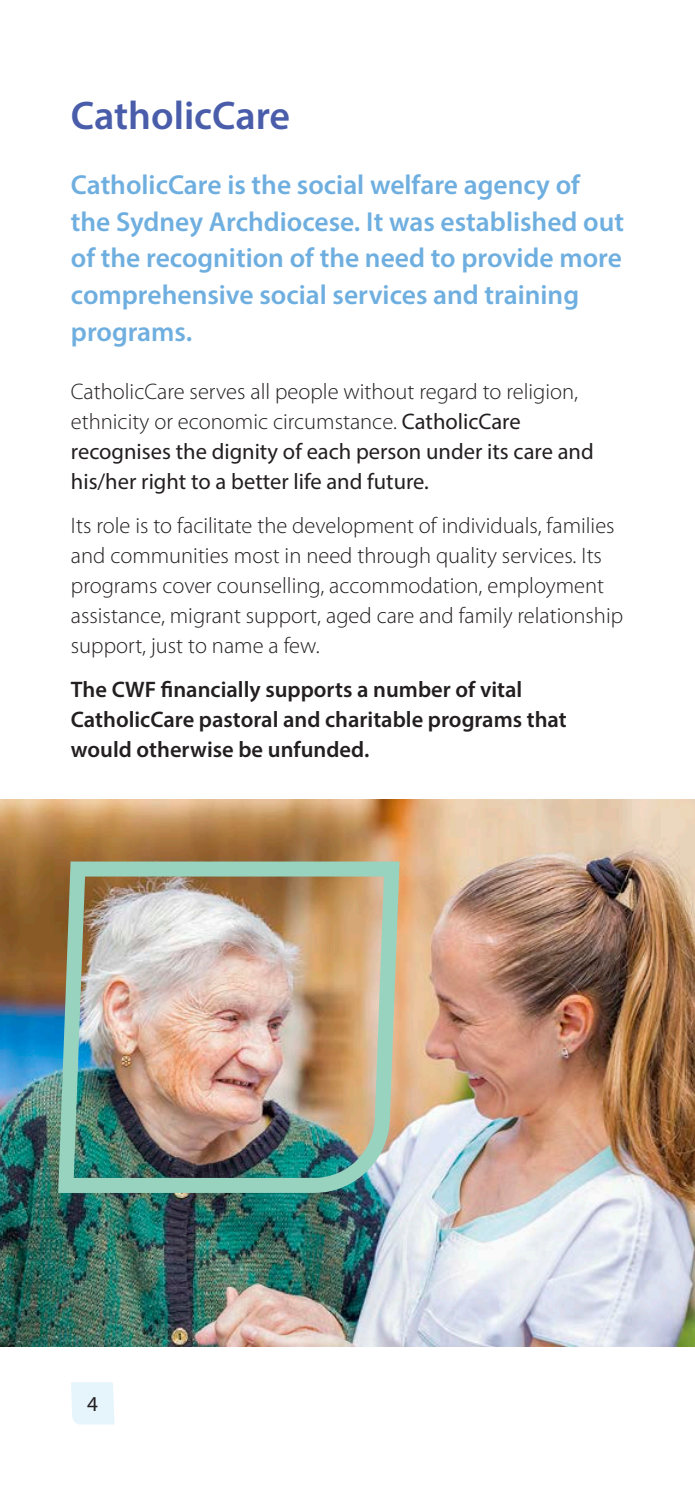
<style>
.page{position:relative;width:695px;height:1489px;background:#fff}
.page>*{position:absolute;margin:0;border:0;box-sizing:border-box;transform-origin:0 0}
.t1{font:600 40px "Myriad Pro";color:#4a5daa}
.t2{font:600 27.5px/36.5px "Myriad Pro";color:#6fafe0}
.t3{font:300 22.5px/30px "Myriad Pro";color:#231f20}
.t4{font:22.5px/30px "Myriad Pro";color:#231f20}
.t5{font:600 22.5px/30px "Myriad Pro";color:#231f20}
.t6{font:21.25px "Myriad Pro";color:#231f20}
.s1{font-weight:300}
</style>
<div class="page">
<div style="left:71px;top:1382px;width:43px;height:42px;background:#e6f5fc"></div>
<img style="left:0;top:799px;width:694px;height:547px">
<img style="left:50px;top:854px;width:357px;height:346px">
<h1 class="t1" style="left:71px;top:90px;width:221px">CatholicCare</h1>
<p class="t2" style="left:71px;top:166px;width:554px">CatholicCare is the social welfare agency of the Sydney Archdiocese. It was established out of the recognition of the need to provide more comprehensive social services and training programs.</p>
<p class="t4" style="left:71px;top:376px;width:524px"><span class="s1">CatholicCare serves all people without regard to religion, ethnicity or economic circumstance.</span> CatholicCare recognises the dignity of each person under its care and his/her right to a better life and future.</p>
<p class="t3" style="left:71px;top:510px;width:553px">Its role is to facilitate the development of individuals, families and communities most in need through quality services. Its programs cover counselling, accommodation, employment assistance, migrant support, aged care and family relationship support, just to name a few.</p>
<p class="t5" style="left:71px;top:673px;width:497px">The CWF financially supports a number of vital<br>CatholicCare pastoral and charitable programs that would otherwise be unfunded.</p>
<p class="t6" style="left:87px;top:1390px;width:12px">4</p>
</div>
